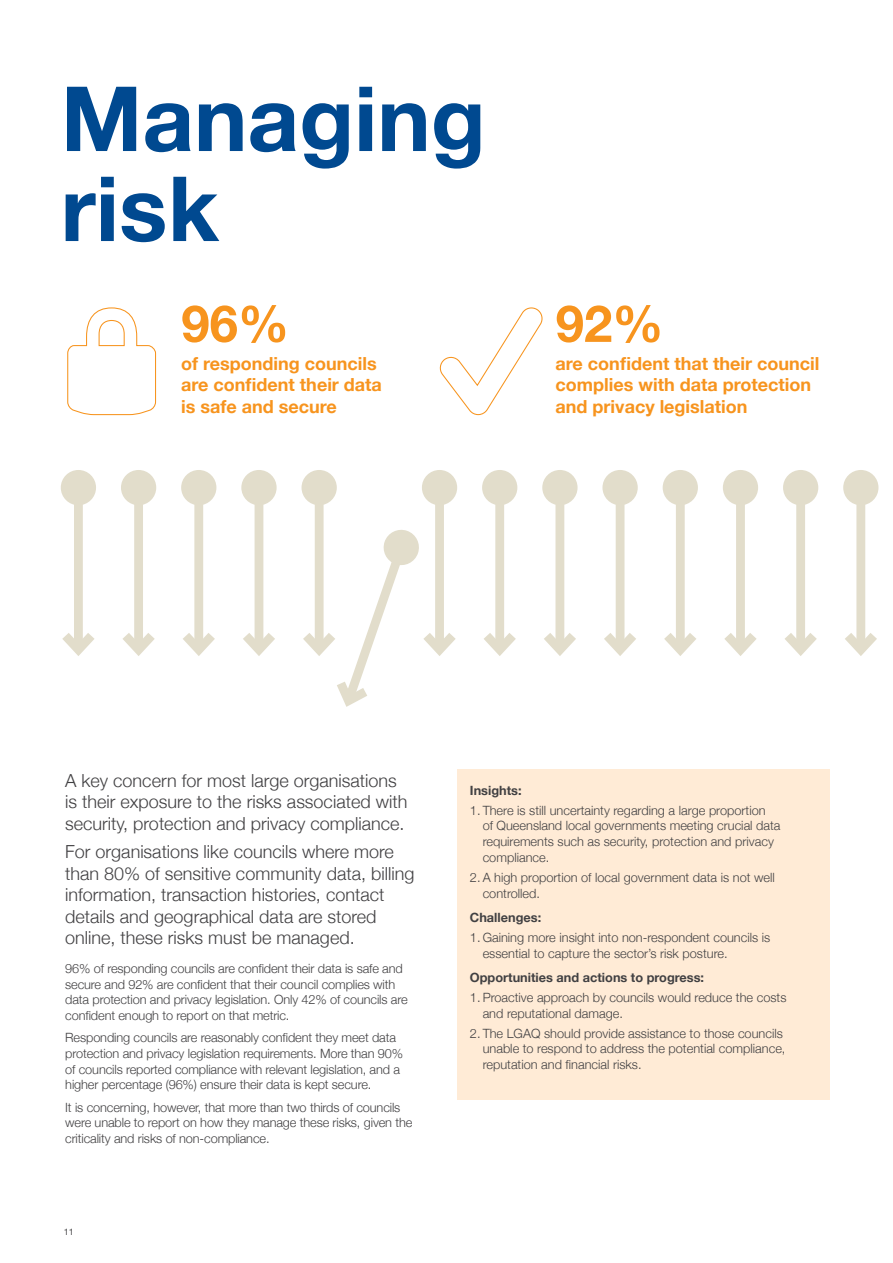
<style>
.page{position:relative;width:893px;height:1263px;background:#fff}
.page>*{position:absolute;margin:0;border:0;box-sizing:border-box;transform-origin:0 0}
.t1{font:700 90px/90px "Helvetica Neue";color:#004990}
.t2{font:700 51px "Helvetica Neue";color:#f7941e}
.t3{font:300 18px/21.6px "Helvetica Neue";color:#414042}
.t4{font:700 18px/21.6px "Helvetica Neue";color:#f7941e}
.t5{font:300 12.75px/15.8px "Helvetica Neue";letter-spacing:-.01em;color:#414042}
.t6{font:700 12.75px "Helvetica Neue";color:#414042}
.t7{font:9px "Helvetica Neue";color:#414042}
</style>
<div class="page">
<div style="left:457px;top:769px;width:372px;height:330px;background:#ffebd6"></div>
<div style="left:194px;top:488px;width:9px;height:162px;background:#e2ddcb"></div>
<div style="left:181px;top:470px;width:35px;height:35px;background:#e2ddcb;border-radius:50%"></div>
<svg style="left:183px;top:623px;width:32px;height:33px"></svg>
<div style="left:676px;top:488px;width:9px;height:162px;background:#e2ddcb"></div>
<div style="left:663px;top:470px;width:35px;height:35px;background:#e2ddcb;border-radius:50%"></div>
<svg style="left:664px;top:623px;width:32px;height:33px"></svg>
<div style="left:435px;top:488px;width:9px;height:162px;background:#e2ddcb"></div>
<div style="left:422px;top:470px;width:35px;height:35px;background:#e2ddcb;border-radius:50%"></div>
<div style="left:255px;top:488px;width:8px;height:162px;background:#e2ddcb"></div>
<div style="left:241px;top:470px;width:36px;height:35px;background:#e2ddcb;border-radius:50%"></div>
<svg style="left:243px;top:623px;width:32px;height:33px"></svg>
<div style="left:736px;top:488px;width:9px;height:162px;background:#e2ddcb"></div>
<div style="left:723px;top:470px;width:35px;height:35px;background:#e2ddcb;border-radius:50%"></div>
<svg style="left:724px;top:633px;width:33px;height:23px"></svg>
<div style="left:495px;top:488px;width:9px;height:162px;background:#e2ddcb"></div>
<div style="left:482px;top:470px;width:35px;height:35px;background:#e2ddcb;border-radius:50%"></div>
<svg style="left:484px;top:623px;width:32px;height:33px"></svg>
<div style="left:74px;top:488px;width:9px;height:162px;background:#e2ddcb"></div>
<div style="left:61px;top:470px;width:35px;height:35px;background:#e2ddcb;border-radius:50%"></div>
<svg style="left:62px;top:633px;width:33px;height:23px"></svg>
<div style="left:555px;top:488px;width:9px;height:162px;background:#e2ddcb"></div>
<div style="left:542px;top:470px;width:36px;height:35px;background:#e2ddcb;border-radius:50%"></div>
<svg style="left:544px;top:623px;width:32px;height:33px"></svg>
<div style="left:315px;top:488px;width:9px;height:162px;background:#e2ddcb"></div>
<div style="left:302px;top:470px;width:35px;height:35px;background:#e2ddcb;border-radius:50%"></div>
<div style="left:796px;top:488px;width:9px;height:162px;background:#e2ddcb"></div>
<div style="left:783px;top:470px;width:35px;height:35px;background:#e2ddcb;border-radius:50%"></div>
<svg style="left:785px;top:623px;width:32px;height:33px"></svg>
<div style="left:134px;top:488px;width:9px;height:162px;background:#e2ddcb"></div>
<div style="left:121px;top:470px;width:35px;height:35px;background:#e2ddcb;border-radius:50%"></div>
<svg style="left:122px;top:633px;width:33px;height:23px"></svg>
<div style="left:616px;top:488px;width:8px;height:162px;background:#e2ddcb"></div>
<div style="left:602px;top:470px;width:36px;height:35px;background:#e2ddcb;border-radius:50%"></div>
<svg style="left:604px;top:623px;width:32px;height:33px"></svg>
<svg style="left:303px;top:528px;width:153px;height:179px"></svg>
<div style="left:856px;top:488px;width:9px;height:162px;background:#e2ddcb"></div>
<div style="left:843px;top:470px;width:35px;height:35px;background:#e2ddcb;border-radius:50%"></div>
<svg style="left:845px;top:623px;width:32px;height:33px"></svg>
<svg style="left:67px;top:307px;width:90px;height:109px"></svg>
<svg style="left:439px;top:307px;width:104px;height:109px"></svg>
<h1 class="t1" style="left:61px;top:76px;width:426px">Managing risk</h1>
<h2 class="t2" style="left:181px;top:284px;width:109px">96%</h2>
<h3 class="t4" style="left:181px;top:353px;width:202px">of responding councils are confident their data is safe and secure</h3>
<h2 class="t2" style="left:556px;top:284px;width:109px">92%</h2>
<h3 class="t4" style="left:556px;top:353px;width:265px">are confident that their council complies with data protection and privacy legislation</h3>
<h3 class="t3" style="left:65px;top:768px;width:344px">A key concern for most large organisations is their exposure to the risks associated with security, protection and privacy compliance.</h3>
<h3 class="t3" style="left:65px;top:840px;width:351px">For organisations like councils where more than 80% of sensitive community data, billing information, transaction histories, contact details and geographical data are stored online, these risks must be managed.</h3>
<p class="t5" style="left:65px;top:960px;width:344px">96% of responding councils are confident their data is safe and secure and 92% are confident that their council complies with data protection and privacy legislation. Only 42% of councils are confident enough to report on that metric.</p>
<p class="t5" style="left:65px;top:1029px;width:339px">Responding councils are reasonably confident they meet data protection and privacy legislation requirements. More than 90% of councils reported compliance with relevant legislation, and a higher percentage (96%) ensure their data is kept secure.</p>
<p class="t5" style="left:65px;top:1098px;width:349px">It is concerning, however, that more than two thirds of councils were unable to report on how they manage these risks, given the criticality and risks of non-compliance.</p>
<p class="t7" style="left:64px;top:1226px;width:12px">11</p>
<p class="t6" style="left:470px;top:780px;width:53px">Insights:</p>
<p class="t5" style="left:483px;top:801px;width:299px;text-indent:-13px">1. There is still uncertainty regarding a large proportion<br>of Queensland local governments meeting crucial data requirements such as security, protection and privacy compliance.</p>
<p class="t5" style="left:483px;top:869px;width:294px;text-indent:-13px">2. A high proportion of local government data is not well controlled.</p>
<p class="t6" style="left:470px;top:907px;width:73px">Challenges:</p>
<p class="t5" style="left:483px;top:929px;width:289px;text-indent:-13px">1. Gaining more insight into non-respondent councils is essential to capture the sector’s risk posture.</p>
<p class="t6" style="left:470px;top:967px;width:236px">Opportunities and actions to progress:</p>
<p class="t5" style="left:483px;top:989px;width:305px;text-indent:-13px">1. Proactive approach by councils would reduce the costs and reputational damage.</p>
<p class="t5" style="left:483px;top:1024px;width:304px;text-indent:-13px">2. The LGAQ should provide assistance to those councils unable to respond to address the potential compliance, reputation and financial risks.</p>
</div>
